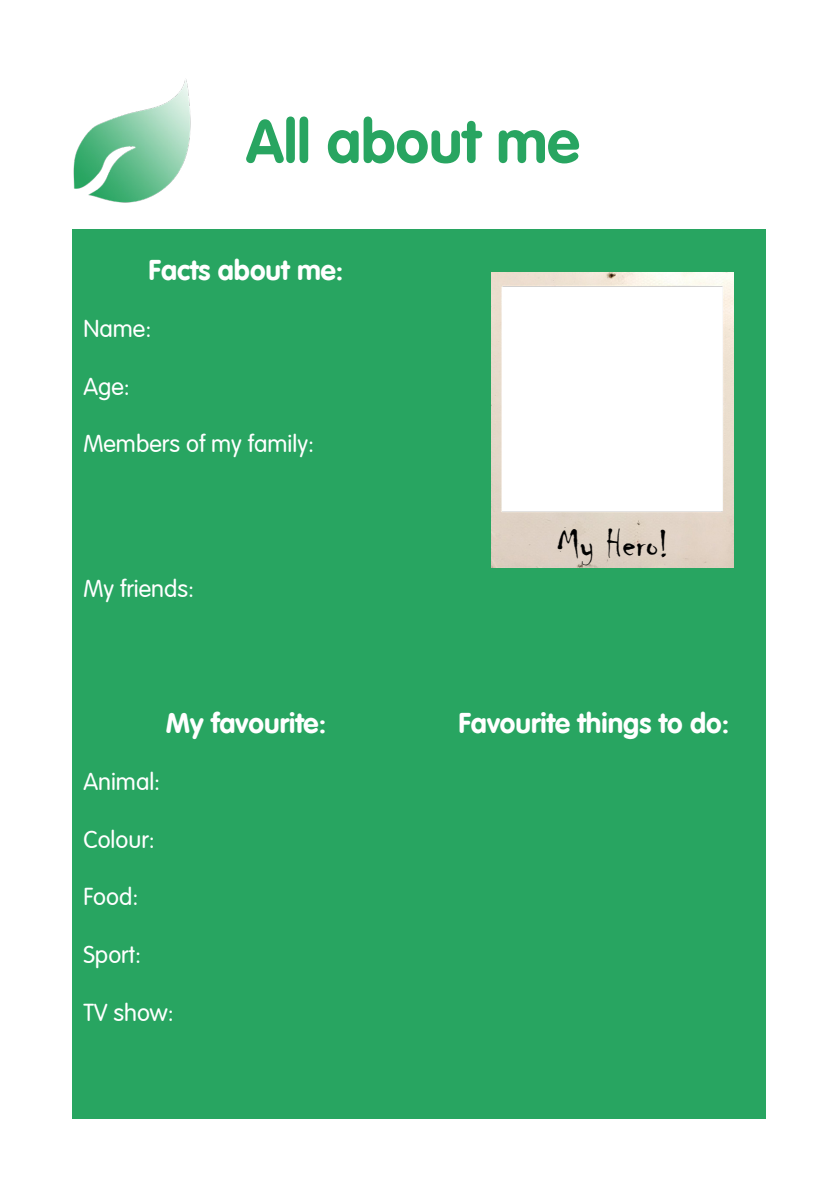
<style>
.page{position:relative;width:840px;height:1191px;background:#fff}
.page>*{position:absolute;margin:0;border:0;box-sizing:border-box;transform-origin:0 0}
.t1{font:700 60px "VAG Rounded Std";color:#28a561}
.t2{font:40px "Chiller";color:#000}
.t3{font:700 28px "VAG Rounded Std";color:#fff}
.t4{font:300 24px "VAG Rounded Std";color:#fff}
</style>
<div class="page">
<div style="left:72px;top:230px;width:693px;height:889px;background:#28a561"></div>
<img style="left:73px;top:79px;width:118px;height:124px">
<img style="left:491px;top:272px;width:242px;height:295px">
<p class="t1" style="left:246px;top:106px;width:335px">All about me</p>
<p class="t3" style="left:148px;top:253px;width:196px">Facts about me:</p>
<p class="t4" style="left:83px;top:315px;width:69px">Name:</p>
<p class="t4" style="left:83px;top:373px;width:48px">Age:</p>
<p class="t4" style="left:83px;top:430px;width:232px">Members of my family:</p>
<p class="t4" style="left:83px;top:574px;width:112px">My friends:</p>
<p class="t3" style="left:166px;top:706px;width:162px">My favourite:</p>
<p class="t4" style="left:83px;top:768px;width:78px">Animal:</p>
<p class="t4" style="left:83px;top:825px;width:73px">Colour:</p>
<p class="t4" style="left:83px;top:883px;width:56px">Food:</p>
<p class="t4" style="left:83px;top:941px;width:59px">Sport:</p>
<p class="t4" style="left:83px;top:998px;width:92px">TV show:</p>
<p class="t2" style="left:557px;top:522px;width:113px">My Hero!</p>
<p class="t3" style="left:458px;top:706px;width:272px">Favourite things to do:</p>
</div>
